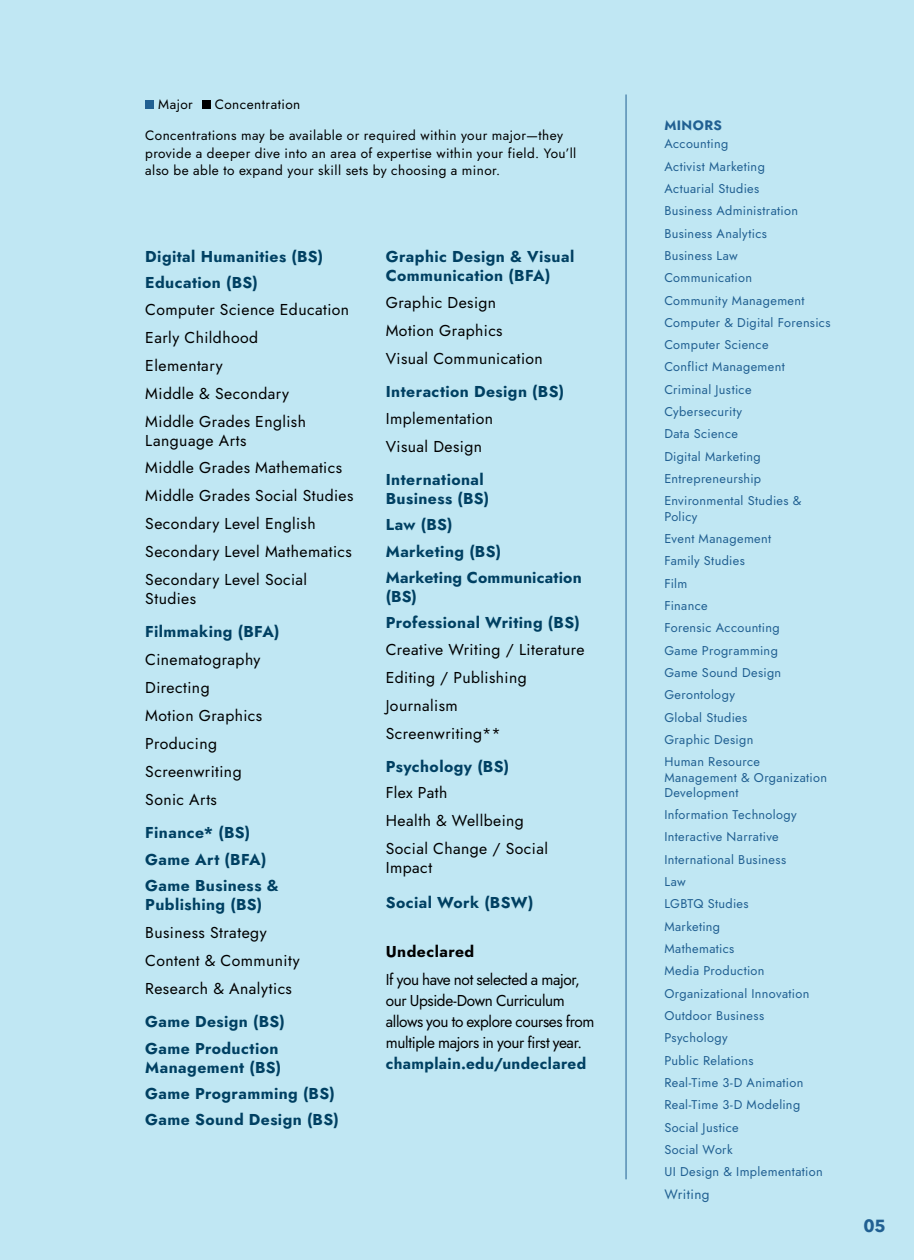
<style>
.page{position:relative;width:914px;height:1260px;background:#c0e7f3}
.page>*{position:absolute;margin:0;border:0;box-sizing:border-box;transform-origin:0 0}
.t1{font:700 17.5px "Avenir Next";color:#216092}
.t2{font:15.75px/19.2px "Jost";letter-spacing:.025em;color:#000}
.t3{font:15.75px/19.2px "Jost";letter-spacing:.025em;color:#004062}
.t4{font:15.75px/21px "Jost";letter-spacing:-.02em;color:#000}
.t5{font:13.65px/17.5px "Jost";letter-spacing:.03em;color:#000}
.t6{font:13.65px "Jost";letter-spacing:.03em;color:#216092}
.t7{font:12.6px/15.4px "Jost";letter-spacing:.03em;color:#216092}
.s1{color:#000}
.s2{color:#004062}
</style>
<div class="page">
<div style="left:145px;top:100px;width:9px;height:8px;background:#216092"></div>
<div style="left:202px;top:100px;width:8px;height:8px;background:#000"></div>
<hr style="left:625px;top:94px;width:1px;height:1085px;background:#216092">
<p class="t5" style="left:158px;top:95px;width:36px">Major</p>
<p class="t5" style="left:215px;top:95px;width:87px">Concentration</p>
<p class="t5" style="left:145px;top:127px;width:433px">Concentrations may be available or required within your major—they provide a deeper dive into an area of expertise within your field. You’ll also be able to expand your skill sets by choosing a minor.</p>
<p class="t3" style="left:145px;top:243px;width:179px;line-height:26.2px">Digital Humanities (BS)<br>Education (BS)</p>
<p class="t2" style="left:145px;top:300px;width:205px">Computer Science Education</p>
<p class="t2" style="left:145px;top:328px;width:114px">Early Childhood</p>
<p class="t2" style="left:145px;top:356px;width:79px">Elementary</p>
<p class="t2" style="left:145px;top:384px;width:145px">Middle &amp; Secondary</p>
<p class="t2" style="left:145px;top:412px;width:162px">Middle Grades English<br>Language Arts</p>
<p class="t2" style="left:145px;top:458px;width:198px">Middle Grades Mathematics</p>
<p class="t2" style="left:145px;top:486px;width:210px">Middle Grades Social Studies</p>
<p class="t2" style="left:145px;top:514px;width:172px">Secondary Level English</p>
<p class="t2" style="left:145px;top:542px;width:208px">Secondary Level Mathematics</p>
<p class="t2" style="left:145px;top:570px;width:163px">Secondary Level Social<br>Studies</p>
<p class="t3" style="left:145px;top:622px;width:136px">Filmmaking (BFA)</p>
<p class="t2" style="left:145px;top:650px;width:117px">Cinematography</p>
<p class="t2" style="left:145px;top:678px;width:66px">Directing</p>
<p class="t2" style="left:145px;top:706px;width:118px">Motion Graphics</p>
<p class="t2" style="left:145px;top:734px;width:73px">Producing</p>
<p class="t2" style="left:145px;top:762px;width:98px">Screenwriting</p>
<p class="t2" style="left:145px;top:790px;width:73px">Sonic Arts</p>
<p class="t3" style="left:145px;top:823px;width:106px">Finance* (BS)</p>
<p class="t3" style="left:145px;top:850px;width:123px">Game Art (BFA)</p>
<p class="t3" style="left:145px;top:876px;width:135px">Game Business &amp;<br>Publishing (BS)</p>
<p class="t2" style="left:145px;top:923px;width:123px">Business Strategy</p>
<p class="t2" style="left:145px;top:951px;width:156px">Content &amp; Community</p>
<p class="t2" style="left:145px;top:979px;width:148px">Research &amp; Analytics</p>
<p class="t3" style="left:145px;top:1012px;width:141px">Game Design (BS)</p>
<p class="t3" style="left:145px;top:1039px;width:137px">Game Production<br>Management (BS)</p>
<p class="t3" style="left:145px;top:1084px;width:191px">Game Programming (BS)</p>
<p class="t3" style="left:145px;top:1110px;width:195px">Game Sound Design (BS)</p>
<p class="t3" style="left:386px;top:247px;width:190px">Graphic Design &amp; Visual<br>Communication (BFA)</p>
<p class="t2" style="left:386px;top:293px;width:112px">Graphic Design</p>
<p class="t2" style="left:386px;top:321px;width:118px">Motion Graphics</p>
<p class="t2" style="left:386px;top:349px;width:159px">Visual Communication</p>
<p class="t3" style="left:386px;top:379px;width:180px;line-height:26.2px">Interaction Design (BS)<br><span class="s1">Implementation</span></p>
<p class="t2" style="left:386px;top:437px;width:98px">Visual Design</p>
<p class="t3" style="left:386px;top:470px;width:105px">International<br>Business (BS)</p>
<p class="t3" style="left:386px;top:515px;width:68px">Law (BS)</p>
<p class="t3" style="left:386px;top:542px;width:117px">Marketing (BS)</p>
<p class="t3" style="left:386px;top:568px;width:197px">Marketing Communication (BS)</p>
<p class="t3" style="left:386px;top:613px;width:195px">Professional Writing (BS)</p>
<p class="t2" style="left:386px;top:640px;width:200px">Creative Writing / Literature</p>
<p class="t2" style="left:386px;top:668px;width:142px">Editing / Publishing</p>
<p class="t2" style="left:386px;top:696px;width:74px">Journalism</p>
<p class="t2" style="left:386px;top:724px;width:117px">Screenwriting**</p>
<p class="t3" style="left:386px;top:757px;width:125px">Psychology (BS)</p>
<p class="t2" style="left:386px;top:783px;width:63px">Flex Path</p>
<p class="t2" style="left:386px;top:811px;width:139px">Health &amp; Wellbeing</p>
<p class="t2" style="left:386px;top:839px;width:164px">Social Change / Social<br>Impact</p>
<p class="t3" style="left:386px;top:893px;width:149px">Social Work (BSW)</p>
<p class="t2" style="left:386px;top:942px;width:90px">Undeclared</p>
<p class="t4" style="left:386px;top:969px;width:210px">If you have not selected a major, our Upside-Down Curriculum allows you to explore courses from multiple majors in your first year. <span class="s2">champlain.edu/undeclared</span></p>
<p class="t6" style="left:664px;top:115px;width:59px">MINORS</p>
<p class="t7" style="left:664px;top:136px;width:65px">Accounting</p>
<p class="t7" style="left:664px;top:159px;width:102px">Activist Marketing</p>
<p class="t7" style="left:664px;top:181px;width:96px">Actuarial Studies</p>
<p class="t7" style="left:664px;top:203px;width:135px">Business Administration</p>
<p class="t7" style="left:664px;top:226px;width:104px">Business Analytics</p>
<p class="t7" style="left:664px;top:248px;width:75px">Business Law</p>
<p class="t7" style="left:664px;top:270px;width:89px">Communication</p>
<p class="t7" style="left:664px;top:293px;width:142px">Community Management</p>
<p class="t7" style="left:664px;top:315px;width:168px">Computer &amp; Digital Forensics</p>
<p class="t7" style="left:664px;top:337px;width:106px">Computer Science</p>
<p class="t7" style="left:664px;top:360px;width:122px">Conflict Management</p>
<p class="t7" style="left:664px;top:382px;width:89px">Criminal Justice</p>
<p class="t7" style="left:664px;top:404px;width:79px">Cybersecurity</p>
<p class="t7" style="left:664px;top:426px;width:75px">Data Science</p>
<p class="t7" style="left:664px;top:449px;width:98px">Digital Marketing</p>
<p class="t7" style="left:664px;top:471px;width:98px">Entrepreneurship</p>
<p class="t7" style="left:664px;top:493px;width:139px">Environmental Studies &amp;</p>
<p class="t7" style="left:664px;top:509px;width:35px">Policy</p>
<p class="t7" style="left:664px;top:531px;width:108px">Event Management</p>
<p class="t7" style="left:664px;top:553px;width:82px">Family Studies</p>
<p class="t7" style="left:664px;top:576px;width:25px">Film</p>
<p class="t7" style="left:664px;top:598px;width:45px">Finance</p>
<p class="t7" style="left:664px;top:620px;width:117px">Forensic Accounting</p>
<p class="t7" style="left:664px;top:643px;width:115px">Game Programming</p>
<p class="t7" style="left:664px;top:665px;width:118px">Game Sound Design</p>
<p class="t7" style="left:664px;top:687px;width:72px">Gerontology</p>
<p class="t7" style="left:664px;top:710px;width:84px">Global Studies</p>
<p class="t7" style="left:664px;top:732px;width:90px">Graphic Design</p>
<p class="t7" style="left:664px;top:754px;width:97px">Human Resource</p>
<p class="t7" style="left:664px;top:770px;width:164px">Management &amp; Organization<br>Development</p>
<p class="t7" style="left:664px;top:807px;width:134px">Information Technology</p>
<p class="t7" style="left:664px;top:829px;width:116px">Interactive Narrative</p>
<p class="t7" style="left:664px;top:852px;width:123px">International Business</p>
<p class="t7" style="left:664px;top:874px;width:23px">Law</p>
<p class="t7" style="left:664px;top:896px;width:86px">LGBTQ Studies</p>
<p class="t7" style="left:664px;top:919px;width:57px">Marketing</p>
<p class="t7" style="left:664px;top:941px;width:72px">Mathematics</p>
<p class="t7" style="left:664px;top:963px;width:102px">Media Production</p>
<p class="t7" style="left:664px;top:986px;width:147px">Organizational Innovation</p>
<p class="t7" style="left:664px;top:1008px;width:101px">Outdoor Business</p>
<p class="t7" style="left:664px;top:1030px;width:65px">Psychology</p>
<p class="t7" style="left:664px;top:1053px;width:91px">Public Relations</p>
<p class="t7" style="left:664px;top:1075px;width:140px">Real-Time 3-D Animation</p>
<p class="t7" style="left:664px;top:1097px;width:137px">Real-Time 3-D Modeling</p>
<p class="t7" style="left:664px;top:1120px;width:76px">Social Justice</p>
<p class="t7" style="left:664px;top:1142px;width:70px">Social Work</p>
<p class="t7" style="left:664px;top:1164px;width:160px">UI Design &amp; Implementation</p>
<p class="t6" style="left:664px;top:1185px;width:47px">Writing</p>
<h1 class="t1" style="left:863px;top:1210px;width:24px">05</h1>
</div>
